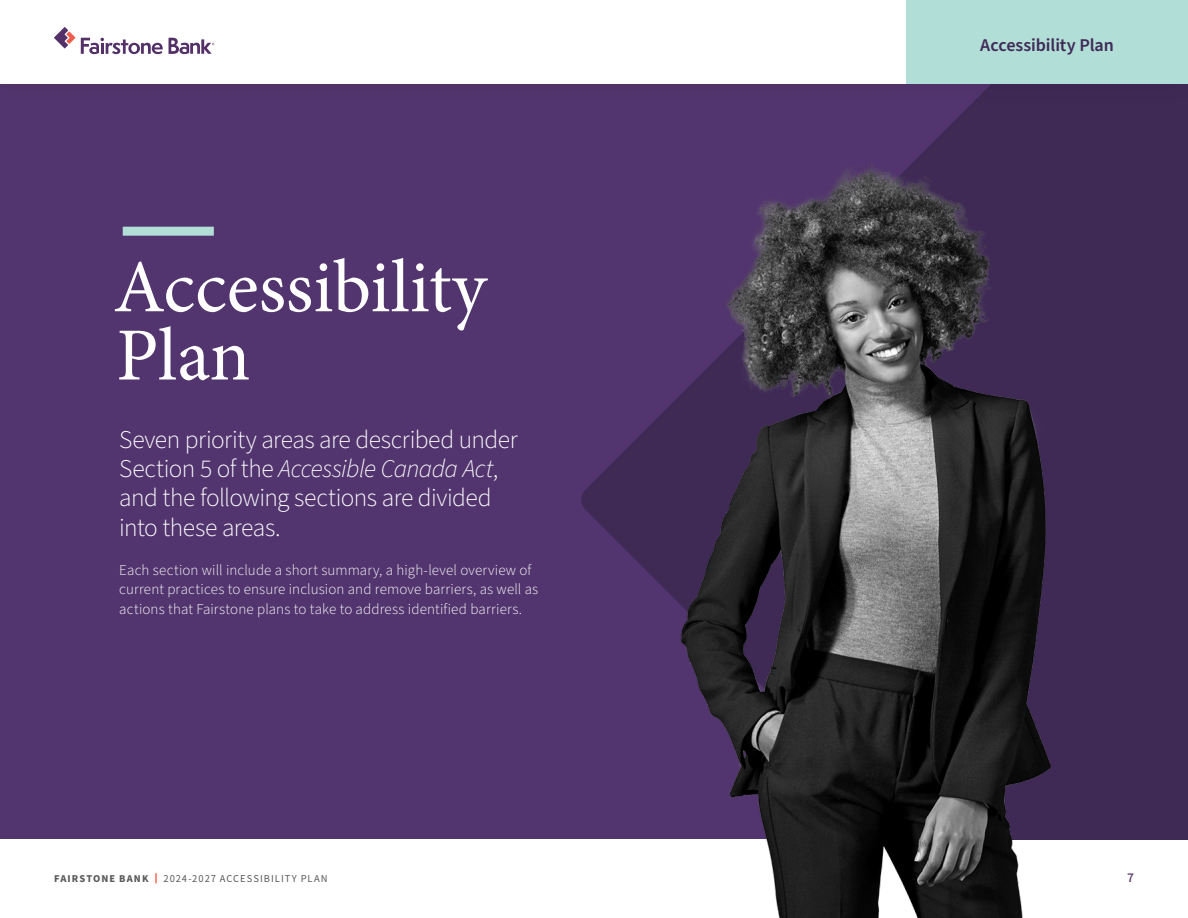
<style>
.page{position:relative;width:1188px;height:918px;background:#fff}
.page>*{position:absolute;margin:0;border:0;box-sizing:border-box;transform-origin:0 0}
.Titre_1{font:75px/68.2px "Minion Pro";color:#fff}
.Texte_intro{font:300 25.5px/29.2px "Source Sans Pro";letter-spacing:-.02em;color:#fff}
.t1{font:600 18px "Source Sans Pro";letter-spacing:-.005em;color:#3f2a56}
.Texte_courrant{font:300 15px/19.5px "Source Sans Pro";letter-spacing:.01em;color:#fff}
.t2{font:600 13.5px "Source Sans Pro";color:#654675}
.t3{font:10.5px "Source Sans Pro";letter-spacing:.095em;color:#58595b}
.t4{font:700 10.5px "Source Sans Pro";letter-spacing:.1em;color:#58595b}
.s1{font-style:italic}
</style>
<div class="page">
<div style="left:0;top:83px;width:1188px;height:756px;background:#52356e"></div>
<svg style="left:581px;top:107px;width:607px;height:480px"></svg>
<img style="left:663px;top:151px;width:525px;height:767px">
<div style="left:123px;top:227px;width:91px;height:9px;background:#b1ded6"></div>
<div style="left:0;top:0;width:1188px;height:107px;background:#000;opacity:.15"></div>
<div style="left:0;top:0;width:1188px;height:83px;background:#fff"></div>
<svg style="left:81px;top:38px;width:82px;height:16px"></svg>
<svg style="left:54px;top:27px;width:21px;height:21px"></svg>
<svg style="left:169px;top:38px;width:45px;height:16px"></svg>
<div style="left:906px;top:0;width:282px;height:83px;background:#b1ded6"></div>
<svg style="left:155px;top:873px;width:2px;height:10px"></svg>
<p class="Titre_1" style="left:113px;top:254px;width:375px">Accessibility<br>Plan</p>
<p class="Texte_intro" style="left:119px;top:425px;width:400px">Seven priority areas are described under Section 5 of the <span class="s1">Accessible Canada Act</span>, and the following sections are divided into these areas.</p>
<p class="Texte_courrant" style="left:119px;top:560px;width:421px">Each section will include a short summary, a high-level overview of current practices to ensure inclusion and remove barriers, as well as actions that Fairstone plans to take to address identified barriers.</p>
<p class="t1" style="left:980px;top:33px;width:135px">Accessibility Plan</p>
<p class="t4" style="left:54px;top:871px;width:96px">FAIRSTONE BANK</p>
<p class="t3" style="left:163px;top:871px;width:166px">2024-2027 ACCESSIBILITY PLAN</p>
<p class="t2" style="left:1127px;top:868px;width:8px">7</p>
</div>
